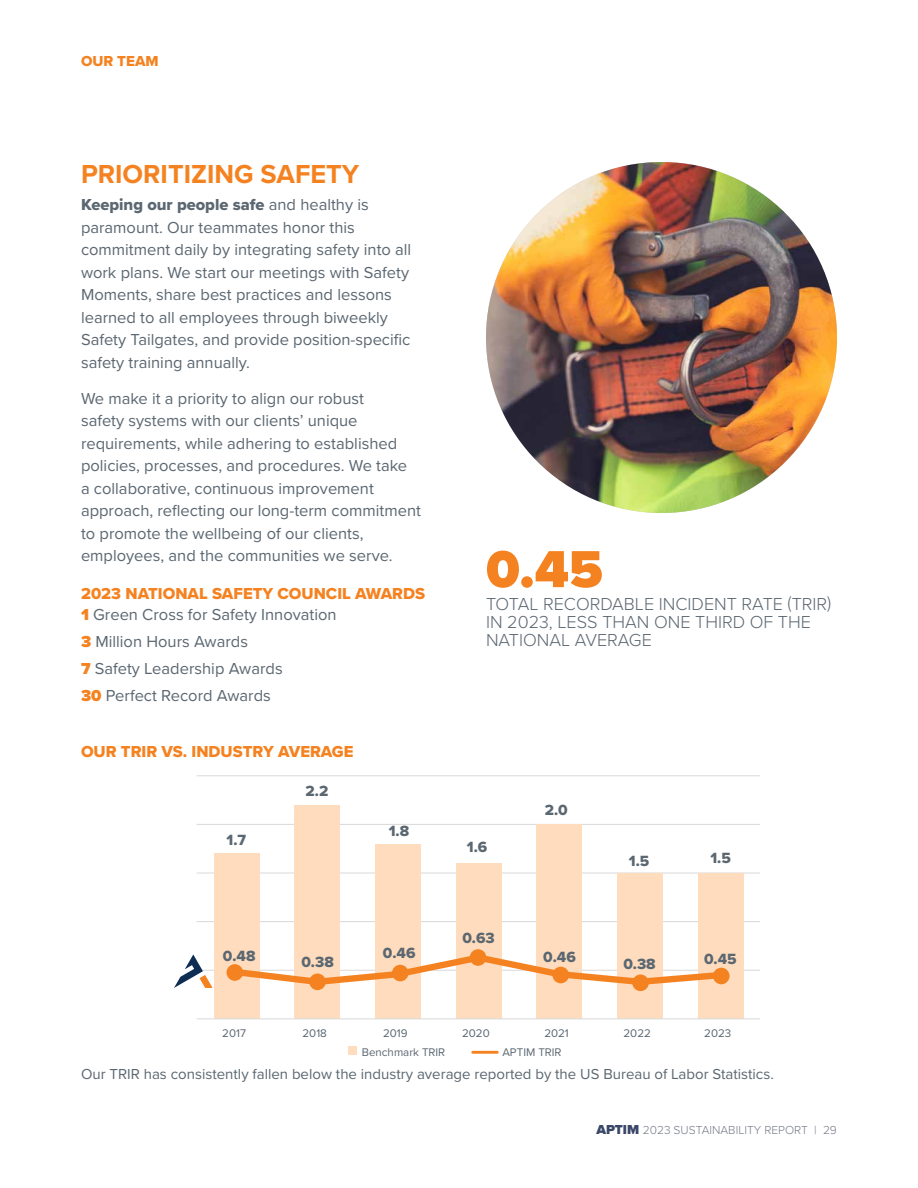
<style>
.page{position:relative;width:918px;height:1188px;background:#fff}
.page>*{position:absolute;margin:0;border:0;box-sizing:border-box;transform-origin:0 0}
.t1{font:900 54px "Proxima Nova";color:#f58220}
.t2{font:700 27px "Proxima Nova";color:#f58220}
.t3{font:300 18px/18px "Proxima Nova";color:#5b6771}
.t4{font:16.5px/22.5px "Proxima Nova";color:#5b6771}
.t5{font:16.5px "Proxima Nova Extrabld";color:#f58220}
.t6{font:16.5px "Proxima Nova Extrabld";color:#5b6771}
.t7{font:15.3px "Proxima Nova Extrabld";color:#5b6771}
.t8{font:15px "Proxima Nova";color:#5b6771}
.t9{font:15px "Proxima Nova Extrabld";color:#f58220}
.t10{font:300 12px "Proxima Nova";color:#757b85}
.t11{font:11.55px "Proxima Nova";color:#5b6771}
.s1{font-family:"Proxima Nova"}
.s2{font-weight:900;color:#f58220}
.s3{font-weight:900;font-size:13.5px;color:#3a4768}
</style>
<div class="page">
<hr style="left:197px;top:970px;width:563px;height:1px;background:#dad9d9">
<hr style="left:197px;top:921px;width:563px;height:1px;background:#dad9d9">
<hr style="left:197px;top:873px;width:563px;height:1px;background:#dad9d9">
<hr style="left:197px;top:824px;width:563px;height:1px;background:#dad9d9">
<div style="left:214px;top:854px;width:46px;height:165px;background:#fedcbd"></div>
<div style="left:295px;top:805px;width:45px;height:214px;background:#fedcbd"></div>
<div style="left:376px;top:844px;width:45px;height:175px;background:#fedcbd"></div>
<div style="left:456px;top:863px;width:45px;height:156px;background:#fedcbd"></div>
<div style="left:537px;top:824px;width:45px;height:195px;background:#fedcbd"></div>
<div style="left:617px;top:873px;width:46px;height:146px;background:#fedcbd"></div>
<div style="left:698px;top:873px;width:45px;height:146px;background:#fedcbd"></div>
<hr style="left:197px;top:1018px;width:563px;height:1px;background:#dad9d9">
<svg style="left:241px;top:951px;width:486px;height:37px"></svg>
<div style="left:227px;top:964px;width:16px;height:17px;background:#f58220;border-radius:50%"></div>
<div style="left:309px;top:974px;width:17px;height:16px;background:#f58220;border-radius:50%"></div>
<div style="left:392px;top:965px;width:17px;height:16px;background:#f58220;border-radius:50%"></div>
<div style="left:470px;top:949px;width:16px;height:17px;background:#f58220;border-radius:50%"></div>
<div style="left:552px;top:967px;width:17px;height:16px;background:#f58220;border-radius:50%"></div>
<div style="left:632px;top:974px;width:17px;height:17px;background:#f58220;border-radius:50%"></div>
<div style="left:713px;top:968px;width:17px;height:16px;background:#f58220;border-radius:50%"></div>
<hr style="left:197px;top:776px;width:563px;height:1px;background:#dad9d9">
<div style="left:348px;top:1046px;width:9px;height:9px;background:#fedcbd"></div>
<hr style="left:473px;top:1051px;width:24px;height:3px;background:#f58220">
<svg style="left:174px;top:955px;width:39px;height:33px"></svg>
<img style="left:486px;top:162px;width:351px;height:351px;border-radius:176px">
<p class="t9" style="left:81px;top:50px;width:79px">OUR TEAM</p>
<h2 class="t2" style="left:81px;top:154px;width:280px">PRIORITIZING SAFETY</h2>
<p class="t6" style="left:81px;top:193px;width:289px">Keeping our people safe <span class="s1">and healthy is</span></p>
<p class="t4" style="left:81px;top:215px;width:332px">paramount. Our teammates honor this commitment daily by integrating safety into all work plans. We start our meetings with Safety Moments, share best practices and lessons learned to all employees through biweekly Safety Tailgates, and provide position-specific safety training annually.</p>
<p class="t4" style="left:81px;top:386px;width:341px">We make it a priority to align our robust<br>safety systems with our clients’ unique requirements, while adhering to established policies, processes, and procedures. We take<br>a collaborative, continuous improvement approach, reflecting our long-term commitment to promote the wellbeing of our clients, employees, and the communities we serve.</p>
<p class="t5" style="left:81px;top:581px;width:346px">2023 NATIONAL SAFETY COUNCIL AWARDS</p>
<p class="t4" style="left:81px;top:600px;width:257px;line-height:27px"><span class="s2">1</span> Green Cross for Safety Innovation<br><span class="s2">3</span> Million Hours Awards<br><span class="s2">7</span> Safety Leadership Awards<br><span class="s2">30</span> Perfect Record Awards</p>
<p class="t5" style="left:81px;top:739px;width:274px">OUR TRIR VS. INDUSTRY AVERAGE</p>
<p class="t7" style="left:227px;top:828px;width:21px">1.7</p>
<p class="t7" style="left:223px;top:944px;width:34px">0.48</p>
<p class="t7" style="left:306px;top:779px;width:24px">2.2</p>
<p class="t7" style="left:301px;top:951px;width:34px">0.38</p>
<p class="t7" style="left:389px;top:819px;width:22px">1.8</p>
<p class="t7" style="left:383px;top:941px;width:34px">0.46</p>
<h1 class="t1" style="left:486px;top:529px;width:118px">0.45</h1>
<p class="t3" style="left:486px;top:594px;width:347px">TOTAL RECORDABLE INCIDENT RATE (TRIR)<br>IN 2023, LESS THAN ONE THIRD OF THE<br>NATIONAL AVERAGE</p>
<p class="t7" style="left:467px;top:836px;width:22px">1.6</p>
<p class="t7" style="left:462px;top:927px;width:34px">0.63</p>
<p class="t7" style="left:545px;top:799px;width:25px">2.0</p>
<p class="t7" style="left:543px;top:945px;width:34px">0.46</p>
<p class="t7" style="left:629px;top:849px;width:22px">1.5</p>
<p class="t7" style="left:710px;top:847px;width:22px">1.5</p>
<p class="t7" style="left:623px;top:952px;width:34px">0.38</p>
<p class="t7" style="left:704px;top:947px;width:34px">0.45</p>
<p class="t11" style="left:222px;top:1025px;width:25px">2017</p>
<p class="t11" style="left:303px;top:1025px;width:26px">2018</p>
<p class="t11" style="left:383px;top:1025px;width:26px">2019</p>
<p class="t11" style="left:462px;top:1025px;width:29px">2020</p>
<p class="t11" style="left:544px;top:1025px;width:26px">2021</p>
<p class="t11" style="left:624px;top:1025px;width:29px">2022</p>
<p class="t11" style="left:704px;top:1025px;width:28px">2023</p>
<p class="t11" style="left:362px;top:1043px;width:85px">Benchmark TRIR</p>
<p class="t11" style="left:502px;top:1043px;width:61px">APTIM TRIR</p>
<p class="t8" style="left:81px;top:1063px;width:694px">Our TRIR has consistently fallen below the industry average reported by the US Bureau of Labor Statistics.</p>
<p class="t10" style="left:596px;top:1121px;width:242px"><span class="s3">APTIM</span> 2023 SUSTAINABILITY REPORT | 29</p>
</div>
